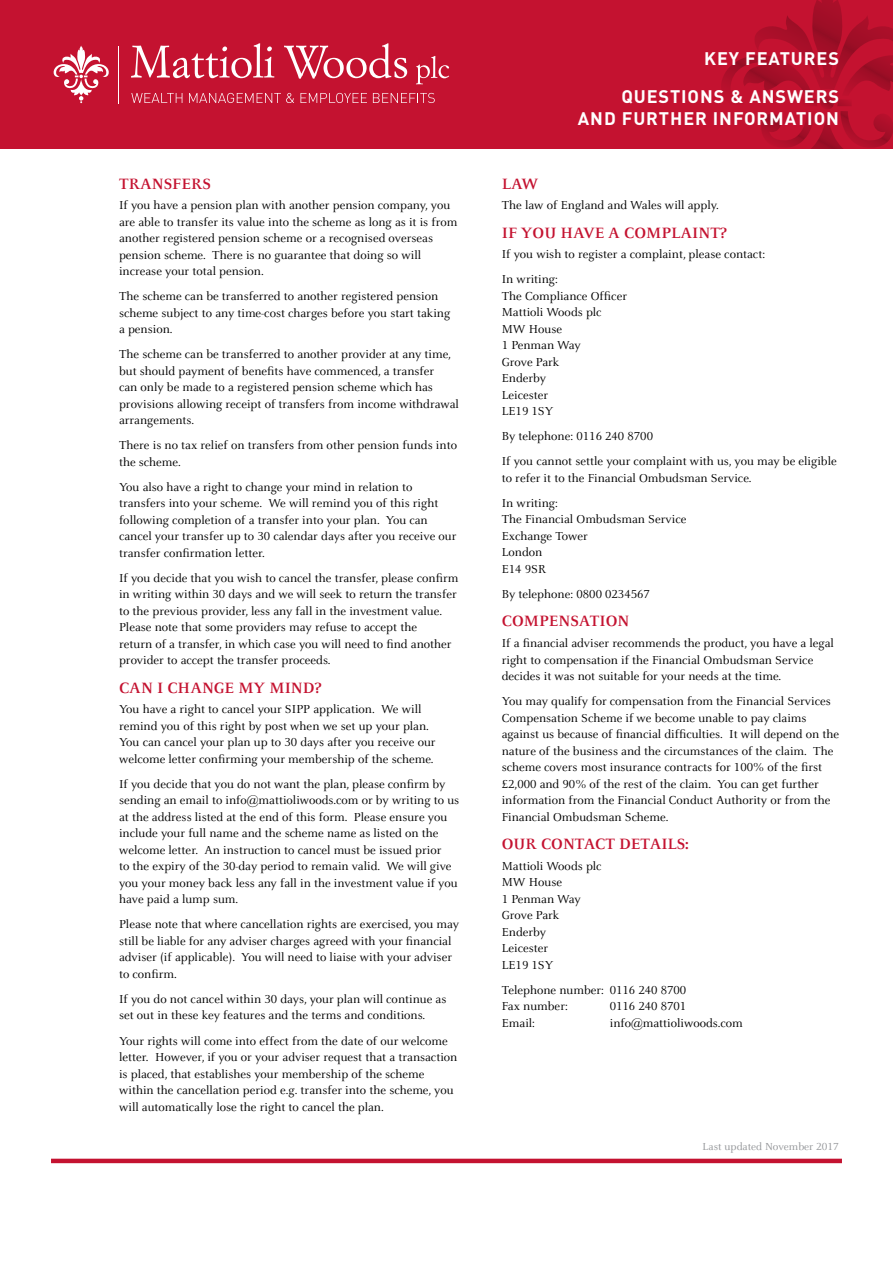
<style>
.page{position:relative;width:893px;height:1263px;background:#fff}
.page>*{position:absolute;margin:0;border:0;box-sizing:border-box;transform-origin:0 0}
.t1{font:700 18px/38.2px "DIN";letter-spacing:.05em;color:#fff;text-align:right}
.t2{font:700 16.5px "Celeste";color:#c41230}
.t3{font:12.75px/16.5px "Celeste";color:#000}
.t4{font:12.75px "Celeste Caps";color:#000}
.t5{font:11.25px "Celeste";color:#939598}
.s1{font-family:"Celeste Caps"}
</style>
<div class="page">
<div style="left:0;top:0;width:893px;height:149px;background:#c41230"></div>
<svg style="left:721px;top:0;width:172px;height:149px"></svg>
<hr style="left:51px;top:1159px;width:791px;height:4px;background:#c41230">
<hr style="left:118px;top:46px;width:1px;height:57px;background:#fff">
<svg style="left:53px;top:46px;width:56px;height:57px"></svg>
<svg style="left:131px;top:43px;width:143px;height:35px"></svg>
<svg style="left:284px;top:43px;width:123px;height:36px"></svg>
<svg style="left:416px;top:56px;width:33px;height:28px"></svg>
<svg style="left:131px;top:93px;width:51px;height:10px"></svg>
<svg style="left:189px;top:93px;width:105px;height:10px"></svg>
<svg style="left:300px;top:93px;width:67px;height:10px"></svg>
<svg style="left:373px;top:93px;width:62px;height:10px"></svg>
<p class="t2" style="left:119px;top:175px;width:93px">TRANSFERS</p>
<p class="t3" style="left:119px;top:198px;width:340px">If you have a pension plan with another pension company, you are able to transfer its value into the scheme as long as it is from another registered pension scheme or a recognised overseas pension scheme. There is no guarantee that doing so will increase your total pension.</p>
<p class="t3" style="left:119px;top:289px;width:333px">The scheme can be transferred to another registered pension scheme subject to any time-cost charges before you start taking a pension.</p>
<p class="t3" style="left:119px;top:347px;width:341px">The scheme can be transferred to another provider at any time, but should payment of benefits have commenced, a transfer<br>can only be made to a registered pension scheme which has provisions allowing receipt of transfers from income withdrawal arrangements.</p>
<p class="t3" style="left:119px;top:438px;width:339px">There is no tax relief on transfers from other pension funds into the scheme.</p>
<p class="t3" style="left:119px;top:479px;width:339px">You also have a right to change your mind in relation to transfers into your scheme. We will remind you of this right following completion of a transfer into your plan. You can cancel your transfer up to <span class="s1">30</span> calendar days after you receive our transfer confirmation letter.</p>
<p class="t3" style="left:119px;top:570px;width:341px">If you decide that you wish to cancel the transfer, please confirm in writing within <span class="s1">30</span> days and we will seek to return the transfer to the previous provider, less any fall in the investment value.<br>Please note that some providers may refuse to accept the<br>return of a transfer, in which case you will need to find another provider to accept the transfer proceeds.</p>
<p class="t2" style="left:119px;top:679px;width:204px">CAN I CHANGE MY MIND?</p>
<p class="t3" style="left:119px;top:702px;width:318px">You have a right to cancel your SIPP application. We will remind you of this right by post when we set up your plan.<br>You can cancel your plan up to <span class="s1">30</span> days after you receive our welcome letter confirming your membership of the scheme.</p>
<p class="t3" style="left:119px;top:776px;width:342px">If you decide that you do not want the plan, please confirm by sending an email to info@mattioliwoods.com or by writing to us at the address listed at the end of this form. Please ensure you include your full name and the scheme name as listed on the welcome letter. An instruction to cancel must be issued prior<br>to the expiry of the <span class="s1">30</span>-day period to remain valid. We will give you your money back less any fall in the investment value if you have paid a lump sum.</p>
<p class="t3" style="left:119px;top:917px;width:342px">Please note that where cancellation rights are exercised, you may still be liable for any adviser charges agreed with your financial adviser (if applicable). You will need to liaise with your adviser to confirm.</p>
<p class="t3" style="left:119px;top:991px;width:329px">If you do not cancel within <span class="s1">30</span> days, your plan will continue as set out in these key features and the terms and conditions.</p>
<p class="t3" style="left:119px;top:1033px;width:340px">Your rights will come into effect from the date of our welcome letter. However, if you or your adviser request that a transaction is placed, that establishes your membership of the scheme within the cancellation period e.g. transfer into the scheme, you will automatically lose the right to cancel the plan.</p>
<h1 class="t1" style="left:621px;top:39px;width:219px">KEY FEATURES<br>QUESTIONS &amp; ANSWERS</h1>
<h1 class="t1" style="left:578px;top:98px;width:263px">AND FURTHER INFORMATION</h1>
<p class="t2" style="left:502px;top:175px;width:38px">LAW</p>
<p class="t3" style="left:502px;top:198px;width:219px">The law of England and Wales will apply.</p>
<p class="t2" style="left:502px;top:224px;width:226px">IF YOU HAVE A COMPLAINT?</p>
<p class="t3" style="left:502px;top:242px;width:265px;line-height:25px">If you wish to register a complaint, please contact:<br>In writing:</p>
<p class="t3" style="left:502px;top:288px;width:127px">The Compliance Officer<br>Mattioli Woods plc<br>MW House<br><span class="s1">1</span> Penman Way<br>Grove Park<br>Enderby<br>Leicester<br>LE<span class="s1">19 1</span>SY</p>
<p class="t3" style="left:502px;top:424px;width:336px;line-height:25px">By telephone: <span class="s1">0116 240 8700<br></span>If you cannot settle your complaint with us, you may be eligible</p>
<p class="t3" style="left:502px;top:466px;width:251px;line-height:25px">to refer it to the Financial Ombudsman Service.<br>In writing:</p>
<p class="t3" style="left:502px;top:512px;width:186px">The Financial Ombudsman Service<br>Exchange Tower<br>London<br>E<span class="s1">14 9</span>SR</p>
<p class="t3" style="left:502px;top:586px;width:150px">By telephone: <span class="s1">0800 0234567</span></p>
<p class="t2" style="left:502px;top:612px;width:129px">COMPENSATION</p>
<p class="t3" style="left:502px;top:635px;width:334px">If a financial adviser recommends the product, you have a legal right to compensation if the Financial Ombudsman Service decides it was not suitable for your needs at the time.</p>
<p class="t3" style="left:502px;top:693px;width:339px">You may qualify for compensation from the Financial Services Compensation Scheme if we become unable to pay claims against us because of financial difficulties. It will depend on the nature of the business and the circumstances of the claim. The scheme covers most insurance contracts for <span class="s1">100%</span> of the first <span class="s1">£2,000</span> and <span class="s1">90%</span> of the rest of the claim. You can get further information from the Financial Conduct Authority or from the Financial Ombudsman Scheme.</p>
<p class="t2" style="left:502px;top:835px;width:189px">OUR CONTACT DETAILS:</p>
<p class="t3" style="left:502px;top:858px;width:101px">Mattioli Woods plc<br>MW House<br><span class="s1">1</span> Penman Way<br>Grove Park<br>Enderby<br>Leicester<br>LE<span class="s1">19 1</span>SY</p>
<p class="t3" style="left:502px;top:982px;width:186px">Telephone number: <span class="s1">0116 240 8700<br></span>Fax number:</p>
<p class="t4" style="left:610px;top:1000px;width:78px">0116 240 8701</p>
<p class="t3" style="left:502px;top:1015px;width:35px">Email:</p>
<p class="t3" style="left:610px;top:1015px;width:135px">info@mattioliwoods.com</p>
<p class="t5" style="left:703px;top:1141px;width:138px">Last updated November <span class="s1">2017</span></p>
</div>
